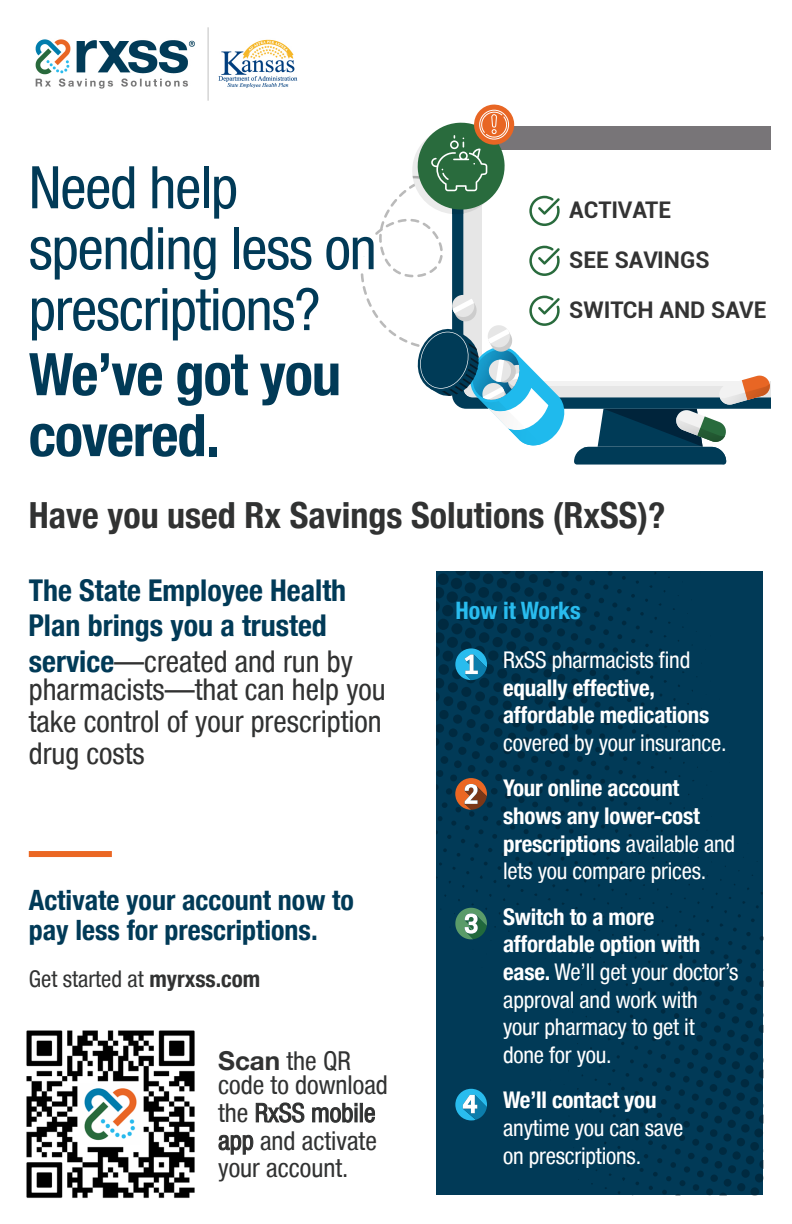
<style>
.page{position:relative;width:792px;height:1224px;background:#fff}
.page>*{position:absolute;margin:0;border:0;box-sizing:border-box;transform-origin:0 0}
.t1{font:condensed 58.8px/62px "Helvetica Neue Condensed";letter-spacing:-.02em;color:#013a57}
.t2{font:700 condensed 36px "Helvetica Neue";color:#313232}
.t3{font:700 condensed 30px/35.6px "Helvetica Neue";color:#013a57}
.t4{font:condensed 30px/32px "Helvetica Neue Condensed";color:#313232}
.t5{font:700 condensed 28px/30px "Helvetica Neue";color:#013a57}
.t6{font:condensed 26px/27.8px "Helvetica Neue Condensed";color:#313232}
.t7{font:700 condensed 24px "Helvetica Neue";color:#29bcee}
.t8{font:condensed 23px/27.6px "Helvetica Neue Condensed";letter-spacing:-.01em;color:#fff}
.t9{font:700 condensed 23px/27.6px "Helvetica Neue";letter-spacing:-.01em;color:#fff}
.t10{font:700 23px/50px "Roboto";color:#333}
.t11{font:condensed 23px "Helvetica Neue Condensed";color:#313232}
.s1{font-family:"Helvetica Neue";font-weight:700}
.s2{font-family:"Helvetica Neue Condensed";font-weight:400;color:#313232}
.s3{font-family:"Helvetica Neue";font-weight:700;font-stretch:normal}
.s4{font-family:"Helvetica Neue Condensed";font-weight:400}
</style>
<div class="page">
<svg style="left:436px;top:572px;width:327px;height:623px;background:#003855"></svg>
<svg style="left:455px;top:1089px;width:32px;height:32px"></svg>
<svg style="left:455px;top:778px;width:32px;height:32px"></svg>
<svg style="left:455px;top:648px;width:32px;height:32px"></svg>
<svg style="left:455px;top:908px;width:32px;height:31px"></svg>
<img style="left:35px;top:27px;width:263px;height:74px">
<div style="left:482px;top:126px;width:288px;height:24px;background:#787578"></div>
<img style="left:770px;top:384px;width:1px;height:16px">
<svg style="left:574px;top:375px;width:196px;height:90px"></svg>
<img style="left:675px;top:417px;width:25px;height:19px">
<img style="left:697px;top:428px;width:28px;height:14px">
<svg style="left:361px;top:104px;width:206px;height:342px"></svg>
<img style="left:26px;top:1030px;width:169px;height:168px">
<div style="left:29px;top:851px;width:83px;height:6px;background:#eb6723"></div>
<p class="t1" style="left:29px;top:156px;width:350px">Need help spending less on prescriptions?<br><span class="s1">We’ve got you covered.</span></p>
<p class="t10" style="left:569px;top:184px;width:199px">ACTIVATE<br>SEE SAVINGS<br>SWITCH AND SAVE</p>
<p class="t2" style="left:29px;top:486px;width:638px">Have you used Rx Savings Solutions (RxSS)?</p>
<p class="t3" style="left:28px;top:570px;width:326px">The State Employee Health<br>Plan brings you a trusted service<span class="s2">—created and run by</span></p>
<p class="t4" style="left:29px;top:673px;width:359px">pharmacists—that can help you take control of your prescription drug costs</p>
<p class="t5" style="left:29px;top:883px;width:327px">Activate your account now to pay less for prescriptions.</p>
<p class="t11" style="left:29px;top:966px;width:233px">Get started at <span class="s1">myrxss.com</span></p>
<p class="t6" style="left:218px;top:1049px;width:171px;line-height:23.8px"><span class="s3">Scan</span> the QR code to download</p>
<p class="t6" style="left:218px;top:1099px;width:160px;text-align:justify">the RxSS mobile app and activate your account.</p>
<p class="t7" style="left:455px;top:591px;width:127px">How it Works</p>
<p class="t8" style="left:503px;top:646px;width:225px">RxSS pharmacists find <span class="s1">equally effective, affordable medications </span>covered by your insurance.</p>
<p class="t9" style="left:503px;top:773px;width:234px">Your online account shows any lower-cost prescriptions <span class="s4">available and lets you compare prices.</span></p>
<p class="t8" style="left:503px;top:903px;width:237px"><span class="s1">Switch to a more affordable option with ease.</span> We’ll get your doctor’s approval and work with your pharmacy to get it done for you.</p>
<p class="t8" style="left:503px;top:1086px;width:182px"><span class="s1">We’ll contact you </span>anytime you can save on prescriptions.</p>
</div>
